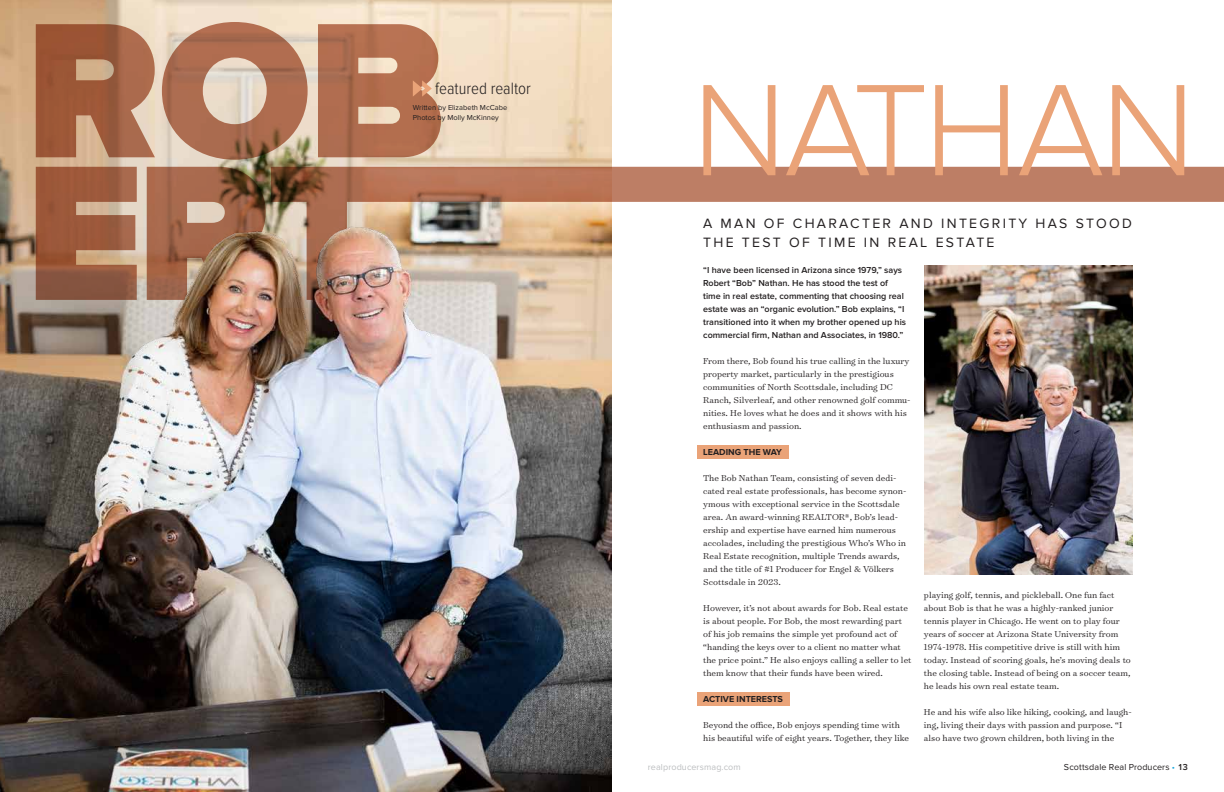
<style>
.page{position:relative;width:1224px;height:792px;background:#fff}
.page>*{position:absolute;margin:0;border:0;box-sizing:border-box;transform-origin:0 0}
.t1{font:300 135.2px "Proxima Nova";letter-spacing:-.025em;color:#eaa378}
.t2{font:300 17px "Proxima Nova Cond";color:#231f20}
.t3{font:14px/19px "Proxima Nova";letter-spacing:.165em;color:#231f20}
.t4{font:300 9.8px/13px "Surveyor Text";color:#231f20}
.t5{font:600 9px/13px "Proxima Nova";color:#231f20}
.t6{font:700 9px "Proxima Nova";color:#231f20}
.t7{font:9px "Proxima Nova";letter-spacing:.01em;color:#231f20}
.t8{font:9px "Proxima Nova";letter-spacing:.01em;color:#bcbec0}
.t9{font:7.5px/10px "Proxima Nova";color:#231f20}
.s1{color:#19a8e0}
.s2{font-weight:600}
</style>
<div class="page">
<div style="left:697px;top:446px;width:92px;height:13px;background:#eaa378"></div>
<div style="left:697px;top:692px;width:93px;height:14px;background:#eaa378"></div>
<img style="left:0;top:0;width:612px;height:792px">
<svg style="left:36px;top:167px;width:1188px;height:133px"></svg>
<svg style="left:36px;top:22px;width:405px;height:138px;background:#ba866a"></svg>
<img style="left:924px;top:266px;width:209px;height:308px">
<svg style="left:413px;top:80px;width:19px;height:17px"></svg>
<img style="left:113px;top:219px;width:320px;height:144px">
<h2 class="t2" style="left:435px;top:80px;width:97px">featured realtor</h2>
<h1 class="t1" style="left:692px;top:68px;width:505px">NATHAN</h1>
<p class="t9" style="left:413px;top:102px;width:96px">Written by Elizabeth McCabe<br>Photos by Molly McKinney</p>
<h3 class="t3" style="left:703px;top:214px;width:430px">A MAN OF CHARACTER AND INTEGRITY HAS STOOD<br>THE TEST OF TIME IN REAL ESTATE</h3>
<p class="t5" style="left:703px;top:264px;width:204px">“I have been licensed in Arizona since 1979,” says Robert “Bob” Nathan. He has stood the test of time in real estate, commenting that choosing real estate was an “organic evolution.” Bob explains, “I transitioned into it when my brother opened up his commercial firm, Nathan and Associates, in 1980.”</p>
<p class="t4" style="left:703px;top:354px;width:209px">From there, Bob found his true calling in the luxury property market, particularly in the prestigious communities of North Scottsdale, including DC Ranch, Silverleaf, and other renowned golf commu&shy;nities. He loves what he does and it shows with his enthusiasm and passion.</p>
<p class="t6" style="left:703px;top:448px;width:80px">LEADING THE WAY</p>
<p class="t4" style="left:703px;top:471px;width:205px">The Bob Nathan Team, consisting of seven dedi&shy;cated real estate professionals, has become synon&shy;ymous with exceptional service in the Scottsdale area. An award-winning REALTOR®, Bob’s lead&shy;ership and expertise have earned him numerous accolades, including the prestigious Who’s Who in Real Estate recognition, multiple Trends awards, and the title of #1 Producer for Engel &amp; Völkers Scottsdale in 2023.</p>
<p class="t4" style="left:703px;top:601px;width:210px">However, it’s not about awards for Bob. Real estate is about people. For Bob, the most rewarding part of his job remains the simple yet profound act of “handing the keys over to a client no matter what the price point.” He also enjoys calling a seller to let them know that their funds have been wired.</p>
<p class="t6" style="left:703px;top:695px;width:81px">ACTIVE INTERESTS</p>
<p class="t4" style="left:703px;top:718px;width:207px">Beyond the office, Bob enjoys spending time with his beautiful wife of eight years. Together, they like</p>
<p class="t4" style="left:924px;top:588px;width:208px">playing golf, tennis, and pickleball. One fun fact about Bob is that he was a highly-ranked junior tennis player in Chicago. He went on to play four years of soccer at Arizona State University from 1974-1978. His competitive drive is still with him today. Instead of scoring goals, he’s moving deals to the closing table. Instead of being on a soccer team, he leads his own real estate team.</p>
<p class="t4" style="left:924px;top:705px;width:209px">He and his wife also like hiking, cooking, and laugh&shy;ing, living their days with passion and purpose. “I also have two grown children, both living in the</p>
<p class="t8" style="left:648px;top:762px;width:94px">realproducersmag.com</p>
<p class="t7" style="left:1064px;top:762px;width:126px">Scottsdale Real Producers <span class="s1">•</span> <span class="s2">13</span></p>
</div>
